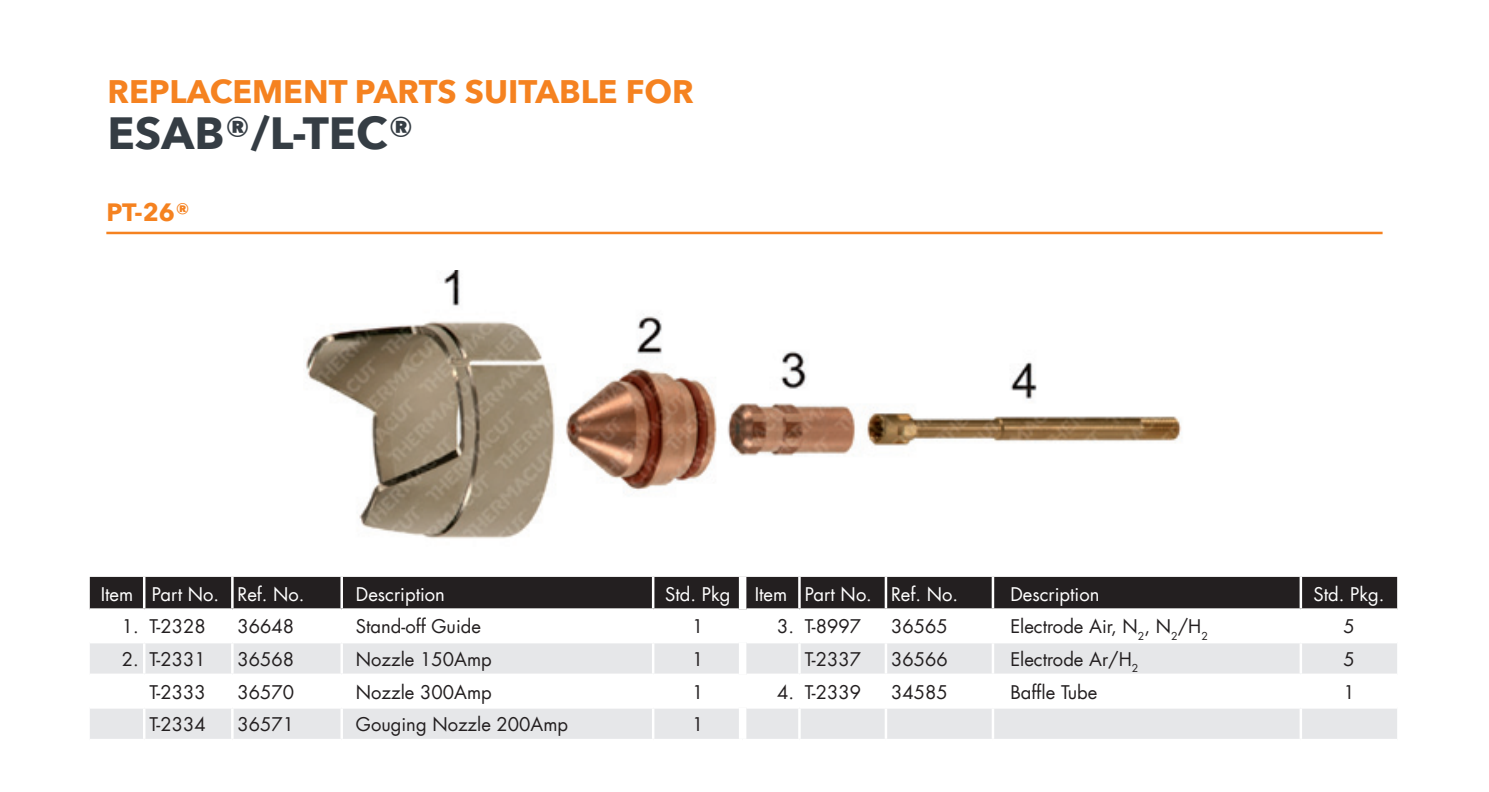
<style>
.page{position:relative;width:1489px;height:792px;background:#fff}
.page>*{position:absolute;margin:0;border:0;box-sizing:border-box;transform-origin:0 0}
.t1{font:700 45px "Avenir Next";color:#353d44}
.t2{font:700 32.5px "Avenir Next";color:#f58220}
.t3{font:700 25px "Avenir Next";color:#f58220}
.t4{font:18.5px "Futura Com";color:#231f20}
.t5{font:18.5px "Futura Com";color:#fff}
.s1{color:#231f20}
</style>
<div class="page">
<hr style="left:106px;top:231px;width:1276px;height:3px;background:#f58220">
<div style="left:90px;top:576px;width:1306px;height:32px;background:#231f20"></div>
<svg style="left:90px;top:643px;width:1306px;height:95px;fill:#e6e7e9"></svg>
<hr style="left:143px;top:576px;width:2px;height:32px;background:#fff">
<hr style="left:231px;top:576px;width:2px;height:32px;background:#fff">
<hr style="left:340px;top:576px;width:3px;height:32px;background:#fff">
<hr style="left:652px;top:576px;width:2px;height:32px;background:#fff">
<hr style="left:798px;top:576px;width:2px;height:32px;background:#fff">
<hr style="left:884px;top:576px;width:3px;height:32px;background:#fff">
<hr style="left:991px;top:576px;width:3px;height:32px;background:#fff">
<hr style="left:1299px;top:576px;width:2px;height:32px;background:#fff">
<hr style="left:143px;top:643px;width:2px;height:30px;background:#fff">
<hr style="left:231px;top:643px;width:2px;height:30px;background:#fff">
<hr style="left:340px;top:643px;width:3px;height:30px;background:#fff">
<hr style="left:652px;top:643px;width:2px;height:30px;background:#fff">
<hr style="left:798px;top:643px;width:2px;height:30px;background:#fff">
<hr style="left:884px;top:643px;width:3px;height:30px;background:#fff">
<hr style="left:991px;top:643px;width:3px;height:30px;background:#fff">
<hr style="left:1299px;top:643px;width:2px;height:30px;background:#fff">
<hr style="left:143px;top:675px;width:2px;height:30px;background:#fff">
<hr style="left:231px;top:675px;width:2px;height:30px;background:#fff">
<hr style="left:340px;top:675px;width:3px;height:30px;background:#fff">
<hr style="left:652px;top:675px;width:2px;height:30px;background:#fff">
<hr style="left:798px;top:675px;width:2px;height:30px;background:#fff">
<hr style="left:884px;top:675px;width:3px;height:30px;background:#fff">
<hr style="left:991px;top:675px;width:3px;height:30px;background:#fff">
<hr style="left:1299px;top:675px;width:2px;height:30px;background:#fff">
<hr style="left:143px;top:708px;width:2px;height:30px;background:#fff">
<hr style="left:231px;top:708px;width:2px;height:30px;background:#fff">
<hr style="left:340px;top:708px;width:3px;height:30px;background:#fff">
<hr style="left:652px;top:708px;width:2px;height:30px;background:#fff">
<hr style="left:798px;top:708px;width:2px;height:30px;background:#fff">
<hr style="left:884px;top:708px;width:3px;height:30px;background:#fff">
<hr style="left:991px;top:708px;width:3px;height:30px;background:#fff">
<hr style="left:1299px;top:708px;width:2px;height:30px;background:#fff">
<hr style="left:90px;top:673px;width:54px;height:2px;background:#fff">
<hr style="left:144px;top:673px;width:88px;height:2px;background:#fff">
<hr style="left:232px;top:673px;width:110px;height:2px;background:#fff">
<hr style="left:342px;top:673px;width:311px;height:2px;background:#fff">
<hr style="left:653px;top:673px;width:85px;height:2px;background:#fff">
<hr style="left:746px;top:673px;width:53px;height:2px;background:#fff">
<hr style="left:799px;top:673px;width:86px;height:2px;background:#fff">
<hr style="left:885px;top:673px;width:107px;height:2px;background:#fff">
<hr style="left:992px;top:673px;width:308px;height:2px;background:#fff">
<hr style="left:1300px;top:673px;width:96px;height:2px;background:#fff">
<hr style="left:90px;top:705px;width:54px;height:3px;background:#fff">
<hr style="left:144px;top:705px;width:88px;height:3px;background:#fff">
<hr style="left:232px;top:705px;width:110px;height:3px;background:#fff">
<hr style="left:342px;top:705px;width:311px;height:3px;background:#fff">
<hr style="left:653px;top:705px;width:85px;height:3px;background:#fff">
<hr style="left:746px;top:705px;width:53px;height:3px;background:#fff">
<hr style="left:799px;top:705px;width:86px;height:3px;background:#fff">
<hr style="left:885px;top:705px;width:107px;height:3px;background:#fff">
<hr style="left:992px;top:705px;width:308px;height:3px;background:#fff">
<hr style="left:1300px;top:705px;width:96px;height:3px;background:#fff">
<div style="left:738px;top:576px;width:8px;height:33px;background:#fff"></div>
<div style="left:738px;top:642px;width:8px;height:32px;background:#fff"></div>
<div style="left:738px;top:674px;width:8px;height:33px;background:#fff"></div>
<div style="left:738px;top:707px;width:8px;height:31px;background:#fff"></div>
<img style="left:306px;top:270px;width:876px;height:269px">
<h2 class="t2" style="left:107px;top:72px;width:587px">REPLACEMENT PARTS SUITABLE FOR</h2>
<h1 class="t1" style="left:108px;top:105px;width:29px">ESAB</h1>
<h1 class="t1" style="left:224px;top:105px;width:192px">®/L-TEC®</h1>
<h3 class="t3" style="left:106px;top:196px;width:85px">PT-26®</h3>
<p class="t5" style="left:101px;top:581px;width:205px">Item Part No.<span class="s1">.</span> Ref. No.</p>
<p class="t5" style="left:356px;top:581px;width:91px">Description</p>
<p class="t5" style="left:665px;top:581px;width:67px">Std. Pkg</p>
<p class="t5" style="left:754px;top:581px;width:205px">Item Part No. Ref. No.</p>
<p class="t5" style="left:1010px;top:581px;width:91px">Description</p>
<p class="t5" style="left:1313px;top:581px;width:72px">Std. Pkg.</p>
<p class="t4" style="left:122px;top:613px;width:85px">1. T-2328</p>
<p class="t4" style="left:237px;top:613px;width:58px">36648</p>
<p class="t4" style="left:356px;top:613px;width:127px">Stand-off Guide</p>
<p class="t4" style="left:692px;top:613px;width:13px">1</p>
<p class="t4" style="left:777px;top:613px;width:85px">3. T-8997</p>
<p class="t4" style="left:891px;top:613px;width:58px">36565</p>
<p class="t4" style="left:1010px;top:613px;width:199px">Electrode Air, N<sub>2</sub>, N<sub>2</sub>/H<sub>2</sub></p>
<p class="t4" style="left:1343px;top:613px;width:13px">5</p>
<p class="t4" style="left:122px;top:646px;width:85px">2. T-2331</p>
<p class="t4" style="left:237px;top:646px;width:58px">36568</p>
<p class="t4" style="left:356px;top:646px;width:137px">Nozzle 150Amp</p>
<p class="t4" style="left:692px;top:646px;width:13px">1</p>
<p class="t4" style="left:804px;top:646px;width:58px">T-2337</p>
<p class="t4" style="left:891px;top:646px;width:58px">36566</p>
<p class="t4" style="left:1010px;top:646px;width:129px">Electrode Ar/H<sub>2</sub></p>
<p class="t4" style="left:1343px;top:646px;width:13px">5</p>
<p class="t4" style="left:149px;top:679px;width:58px">T-2333</p>
<p class="t4" style="left:237px;top:679px;width:58px">36570</p>
<p class="t4" style="left:356px;top:679px;width:137px">Nozzle 300Amp</p>
<p class="t4" style="left:692px;top:679px;width:13px">1</p>
<p class="t4" style="left:777px;top:679px;width:85px">4. T-2339</p>
<p class="t4" style="left:891px;top:679px;width:58px">34585</p>
<p class="t4" style="left:1010px;top:679px;width:88px">Baffle Tube</p>
<p class="t4" style="left:1343px;top:679px;width:13px">1</p>
<p class="t4" style="left:149px;top:711px;width:58px">T-2334</p>
<p class="t4" style="left:237px;top:711px;width:58px">36571</p>
<p class="t4" style="left:356px;top:711px;width:214px">Gouging Nozzle 200Amp</p>
<p class="t4" style="left:692px;top:711px;width:13px">1</p>
</div>
